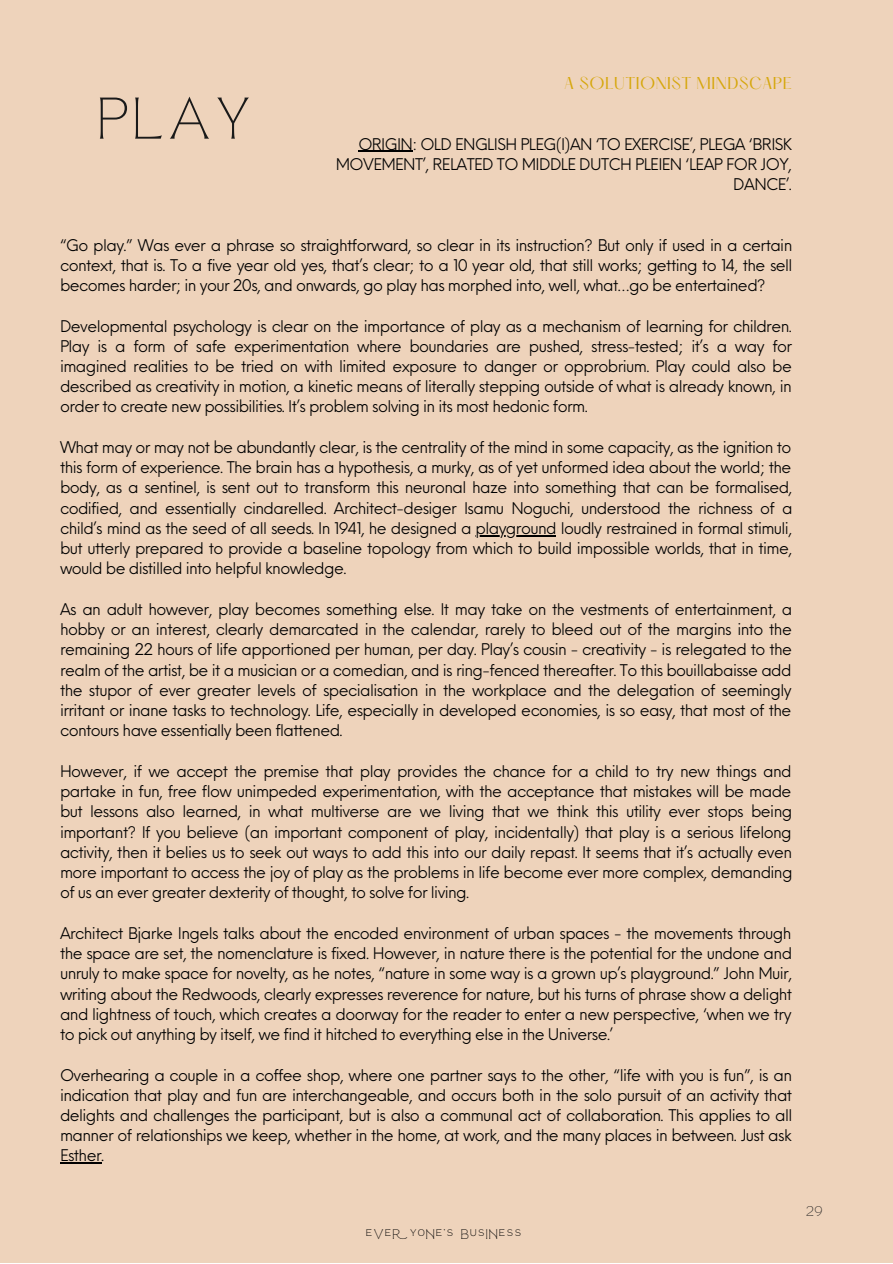
<style>
.page{position:relative;width:893px;height:1264px;background:#fff}
.page>*{position:absolute;margin:0;border:0;box-sizing:border-box;transform-origin:0 0}
.t1{font:51px "Reborn";color:#1a1a1a}
.t2{font:15.75px/20.2px "Neue Einstellung";letter-spacing:-.04em;color:#000;text-align:justify}
.t3{font:15px "Hatton";letter-spacing:.03em;color:#d6a70c}
.t4{font:12.15px "Reborn";color:#1a1a1a}
.t5{font:12px "Reborn";letter-spacing:.015em;color:#000}
</style>
<div class="page">
<div style="left:0;top:0;width:892px;height:1262px;background:#eed3bb"></div>
<hr style="left:475px;top:535px;width:81px;height:1px;background:#000">
<hr style="left:60px;top:1162px;width:41px;height:1px;background:#000">
<hr style="left:358px;top:151px;width:54px;height:1px;background:#000">
<h1 class="t1" style="left:96px;top:95px;width:158px">PLAY</h1>
<p class="t3" style="left:564px;top:76px;width:229px">A SOLUTIONIST MINDSCAPE</p>
<p class="t2" style="left:336px;top:132px;width:457px;text-align:right">ORIGIN: OLD ENGLISH PLEG(I)AN ‘TO EXERCISE’, PLEGA ‘BRISK<br>MOVEMENT’, RELATED TO MIDDLE DUTCH PLEIEN ‘LEAP FOR JOY,<br>DANCE’.</p>
<p class="t2" style="left:60px;top:233px;width:734px">“Go play.” Was ever a phrase so straightforward, so clear in its instruction? But only if used in a certain context, that is. To a five year old yes, that’s clear; to a 10 year old, that still works; getting to 14, the sell becomes harder; in your 20s, and onwards, go play has morphed into, well, what…go be entertained?</p>
<p class="t2" style="left:60px;top:314px;width:733px">Developmental psychology is clear on the importance of play as a mechanism of learning for children.<br>Play is a form of safe experimentation where boundaries are pushed, stress-tested; it’s a way for imagined realities to be tried on with limited exposure to danger or opprobrium. Play could also be described as creativity in motion, a kinetic means of literally stepping outside of what is already known, in order to create new possibilities. It’s problem solving in its most hedonic form.</p>
<p class="t2" style="left:60px;top:435px;width:734px">What may or may not be abundantly clear, is the centrality of the mind in some capacity, as the ignition to this form of experience. The brain has a hypothesis, a murky, as of yet unformed idea about the world; the body, as a sentinel, is sent out to transform this neuronal haze into something that can be formalised, codified, and essentially cindarelled. Architect-desiger Isamu Noguchi, understood the richness of a child’s mind as the seed of all seeds. In 1941, he designed a playground loudly restrained in formal stimuli, but utterly prepared to provide a baseline topology from which to build impossible worlds, that in time, would be distilled into helpful knowledge.</p>
<p class="t2" style="left:60px;top:597px;width:733px">As an adult however, play becomes something else. It may take on the vestments of entertainment, a hobby or an interest, clearly demarcated in the calendar, rarely to bleed out of the margins into the remaining 22 hours of life apportioned per human, per day. Play’s cousin - creativity - is relegated to the realm of the artist, be it a musician or a comedian, and is ring-fenced thereafter. To this bouillabaisse add the stupor of ever greater levels of specialisation in the workplace and the delegation of seemingly irritant or inane tasks to technology. Life, especially in developed economies, is so easy, that most of the contours have essentially been flattened.</p>
<p class="t2" style="left:60px;top:759px;width:734px">However, if we accept the premise that play provides the chance for a child to try new things and partake in fun, free flow unimpeded experimentation, with the acceptance that mistakes will be made but lessons also learned, in what multiverse are we living that we think this utility ever stops being important? If you believe (an important component of play, incidentally) that play is a serious lifelong activity, then it belies us to seek out ways to add this into our daily repast. It seems that it’s actually even more important to access the joy of play as the problems in life become ever more complex, demanding of us an ever greater dexterity of thought, to solve for living.</p>
<p class="t2" style="left:60px;top:921px;width:733px">Architect Bjarke Ingels talks about the encoded environment of urban spaces - the movements through the space are set, the nomenclature is fixed. However, in nature there is the potential for the undone and unruly to make space for novelty, as he notes, “nature in some way is a grown up’s playground.” John Muir, writing about the Redwoods, clearly expresses reverence for nature, but his turns of phrase show a delight and lightness of touch, which creates a doorway for the reader to enter a new perspective, ‘when we try to pick out anything by itself, we find it hitched to everything else in the Universe.’</p>
<p class="t2" style="left:60px;top:1063px;width:733px">Overhearing a couple in a coffee shop, where one partner says to the other, “life with you is fun”, is an indication that play and fun are interchangeable, and occurs both in the solo pursuit of an activity that delights and challenges the participant, but is also a communal act of collaboration. This applies to all manner of relationships we keep, whether in the home, at work, and the many places in between. Just ask Esther.</p>
<p class="t5" style="left:365px;top:1228px;width:158px">everyone's business</p>
<p class="t4" style="left:805px;top:1205px;width:19px">29</p>
</div>
